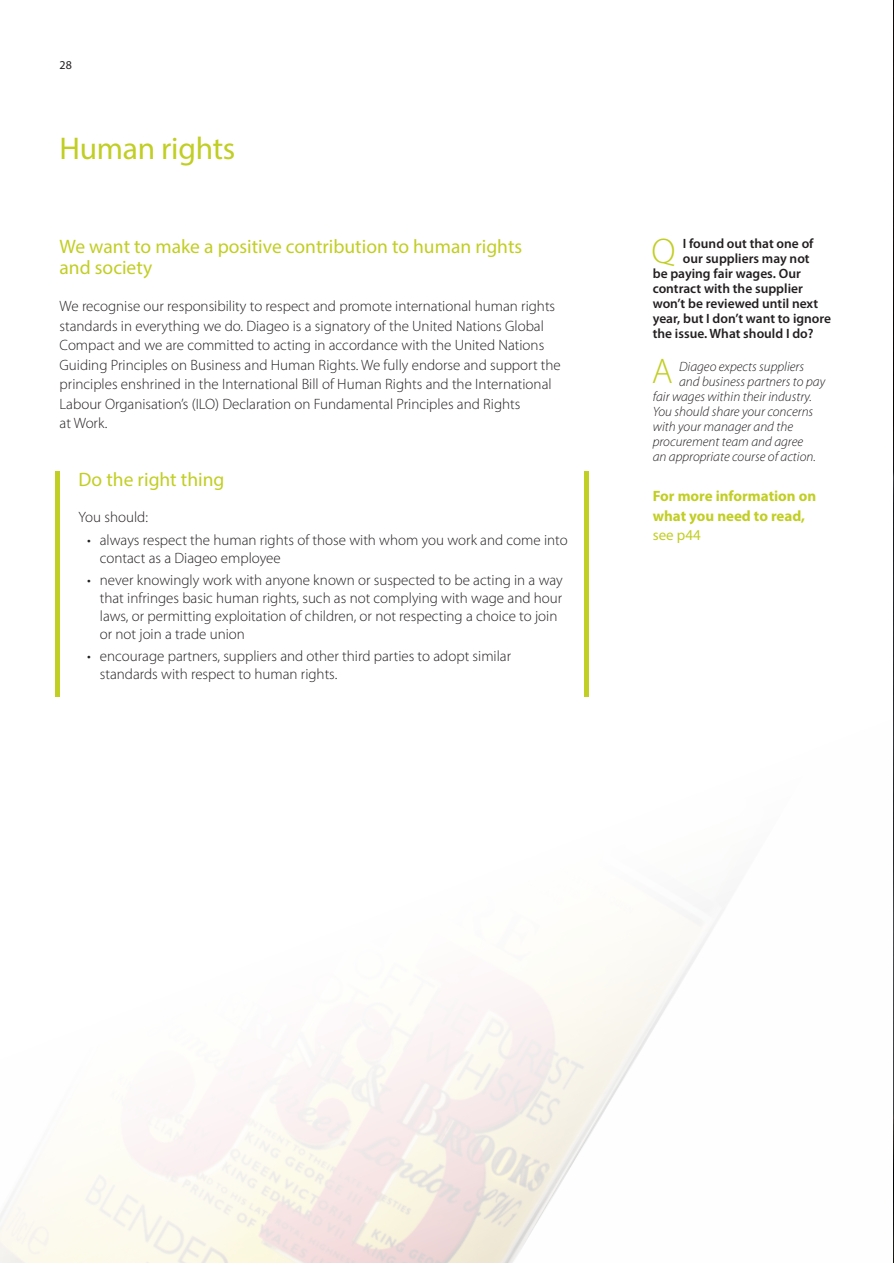
<style>
.page{position:relative;width:894px;height:1263px;background:#fff}
.page>*{position:absolute;margin:0;border:0;box-sizing:border-box;transform-origin:0 0}
.t1{font:300 35.7px "Myriad Pro";color:#c1ce23}
.t2{font:31.5px "Myriad Pro";letter-spacing:-.01em;color:#c1ce23}
.Body_copy{font:19.5px/21px "Myriad Pro";color:#c1ce23}
.Body_copy-2{font:300 15px/19.5px "Myriad Pro";color:#231f20}
.Box_Text_Reg{font:700 15px/19.5px "Myriad Pro";color:#c1ce23}
.t3{font:italic 300 13.5px "Myriad Pro";color:#231f20}
.t4{font:600 13.5px "Myriad Pro";color:#231f20}
.t5{font:12px "Myriad Pro";color:#231f20}
.s1{font-weight:400}
</style>
<div class="page">
<img style="left:0;top:664px;width:725px;height:599px">
<hr style="left:893px;top:0;width:1px;height:1263px;background:#231f20">
<hr style="left:56px;top:472px;width:4px;height:225px;background:#c1ce23">
<hr style="left:585px;top:472px;width:4px;height:225px;background:#c1ce23">
<p class="t5" style="left:60px;top:57px;width:14px">28</p>
<p class="t2" style="left:60px;top:129px;width:177px">Human rights</p>
<p class="Body_copy" style="left:60px;top:236px;width:464px">We want to make a positive contribution to human rights and society</p>
<p class="Body_copy-2" style="left:60px;top:296px;width:503px">We recognise our responsibility to respect and promote international human rights standards in everything we do. Diageo is a signatory of the United Nations Global Compact and we are committed to acting in accordance with the United Nations Guiding Principles on Business and Human Rights. We fully endorse and support the principles enshrined in the International Bill of Human Rights and the International Labour Organisation’s (ILO) Declaration on Fundamental Principles and Rights<br>at Work.</p>
<p class="Body_copy" style="left:79px;top:469px;width:147px">Do the right thing</p>
<p class="Body_copy-2" style="left:79px;top:508px;width:71px">You should:</p>
<p class="Body_copy-2" style="left:100px;top:531px;width:469px;line-height:18px;text-indent:-13px">• always respect the human rights of those with whom you work and come into contact as a Diageo employee</p>
<p class="Body_copy-2" style="left:100px;top:571px;width:465px;line-height:18px;text-indent:-13px">• never knowingly work with anyone known or suspected to be acting in a way that infringes basic human rights, such as not complying with wage and hour laws, or permitting exploitation of children, or not respecting a choice to join or not join a trade union</p>
<p class="Body_copy-2" style="left:100px;top:647px;width:413px;line-height:18px;text-indent:-13px">• encourage partners, suppliers and other third parties to adopt similar standards with respect to human rights.</p>
<p class="t1" style="left:651px;top:230px;width:25px">Q</p>
<p class="t4" style="left:683px;top:236px;width:132px">I found out that one of</p>
<p class="t4" style="left:683px;top:251px;width:128px">our suppliers may not</p>
<p class="t4" style="left:653px;top:266px;width:150px">be paying fair wages. Our</p>
<p class="t4" style="left:653px;top:281px;width:152px">contract with the supplier</p>
<p class="t4" style="left:653px;top:296px;width:167px">won’t be reviewed until next</p>
<p class="t4" style="left:653px;top:311px;width:180px">year, but I don’t want to ignore</p>
<p class="t4" style="left:653px;top:326px;width:162px">the issue. What should I do?</p>
<p class="t1" style="left:652px;top:350px;width:22px">A</p>
<p class="t3" style="left:679px;top:360px;width:127px">Diageo expects suppliers</p>
<p class="t3" style="left:679px;top:375px;width:148px">and business partners to pay</p>
<p class="t3" style="left:653px;top:390px;width:161px">fair wages within their industry.</p>
<p class="t3" style="left:653px;top:405px;width:162px">You should share your concerns</p>
<p class="t3" style="left:653px;top:420px;width:142px">with your manager and the</p>
<p class="t3" style="left:653px;top:435px;width:152px">procurement team and agree</p>
<p class="t3" style="left:653px;top:450px;width:165px">an appropriate course of action.</p>
<p class="Box_Text_Reg" style="left:653px;top:486px;width:165px">For more information on what you need to read, <span class="s1">see p44</span></p>
</div>
